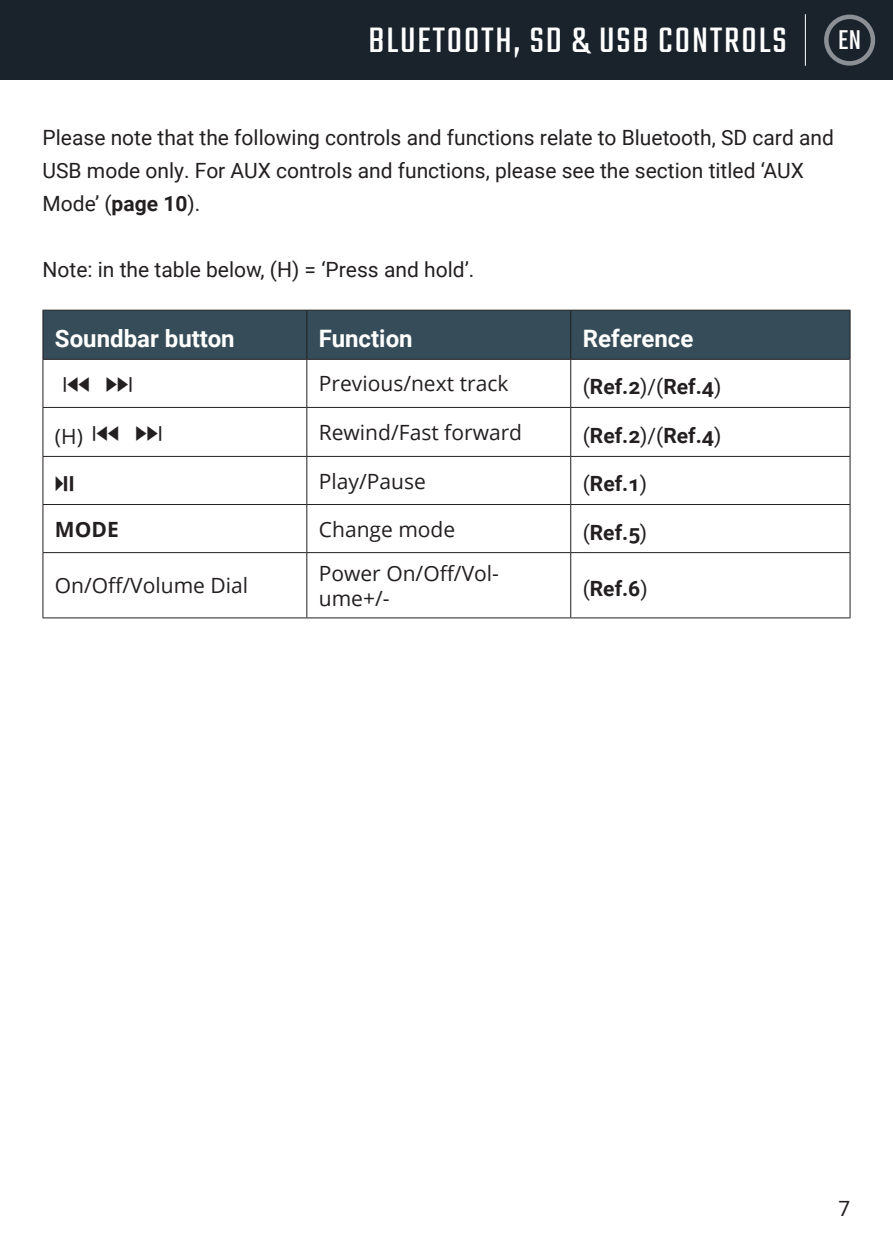
<style>
.page{position:relative;width:893px;height:1259px;background:#fff}
.page>*{position:absolute;margin:0;border:0;box-sizing:border-box;transform-origin:0 0}
.t1{font:39px "Teko";letter-spacing:.05em;color:#fff}
.t2{font:30px "Teko";color:#fff}
.t3{font:30px "Comial Unicode";color:#231f20}
.t4{font:700 24px "Roboto";color:#fff}
.t5{font:21px/33px "Roboto";color:#231f20}
.t6{font:21px/25.2px "Open Sans";color:#231f20}
.t7{font:700 21px "Roboto";color:#231f20}
.t8{font:700 21px "Open Sans";color:#231f20}
.s1{font-weight:700}
.s2{font-weight:400}
.s3{font-family:"Comial Unicode";font-size:30px}
</style>
<div class="page">
<div style="left:0;top:0;width:892px;height:80px;background:#1a232c"></div>
<hr style="left:804px;top:14px;width:1px;height:52px;background:#fff">
<div style="left:823px;top:15px;width:51px;height:51px;border:5px solid #fff;border-radius:50%"></div>
<div style="left:43px;top:311px;width:806px;height:48px;background:#364d59"></div>
<hr style="left:43px;top:359px;width:264px;height:1px;background:#231f20">
<hr style="left:307px;top:359px;width:263px;height:1px;background:#231f20">
<hr style="left:570px;top:359px;width:279px;height:1px;background:#231f20">
<hr style="left:42px;top:360px;width:1px;height:47px;background:#231f20">
<hr style="left:306px;top:360px;width:1px;height:47px;background:#231f20">
<hr style="left:570px;top:360px;width:1px;height:47px;background:#231f20">
<hr style="left:849px;top:359px;width:1px;height:48px;background:#231f20">
<hr style="left:43px;top:407px;width:264px;height:1px;background:#231f20">
<hr style="left:42px;top:408px;width:1px;height:48px;background:#231f20">
<hr style="left:307px;top:407px;width:263px;height:1px;background:#231f20">
<hr style="left:306px;top:408px;width:1px;height:48px;background:#231f20">
<hr style="left:570px;top:407px;width:280px;height:1px;background:#231f20">
<hr style="left:570px;top:408px;width:1px;height:48px;background:#231f20">
<hr style="left:849px;top:408px;width:1px;height:48px;background:#231f20">
<hr style="left:43px;top:456px;width:264px;height:1px;background:#231f20">
<hr style="left:42px;top:457px;width:1px;height:47px;background:#231f20">
<hr style="left:307px;top:456px;width:263px;height:1px;background:#231f20">
<hr style="left:306px;top:457px;width:1px;height:47px;background:#231f20">
<hr style="left:570px;top:456px;width:280px;height:1px;background:#231f20">
<hr style="left:570px;top:457px;width:1px;height:47px;background:#231f20">
<hr style="left:849px;top:457px;width:1px;height:47px;background:#231f20">
<hr style="left:43px;top:504px;width:264px;height:1px;background:#231f20">
<hr style="left:42px;top:505px;width:1px;height:47px;background:#231f20">
<hr style="left:307px;top:504px;width:263px;height:1px;background:#231f20">
<hr style="left:306px;top:505px;width:1px;height:47px;background:#231f20">
<hr style="left:570px;top:504px;width:280px;height:1px;background:#231f20">
<hr style="left:570px;top:505px;width:1px;height:47px;background:#231f20">
<hr style="left:849px;top:505px;width:1px;height:47px;background:#231f20">
<hr style="left:43px;top:552px;width:264px;height:1px;background:#231f20">
<hr style="left:42px;top:553px;width:1px;height:64px;background:#231f20">
<hr style="left:307px;top:552px;width:263px;height:1px;background:#231f20">
<hr style="left:306px;top:553px;width:1px;height:64px;background:#231f20">
<hr style="left:570px;top:552px;width:280px;height:1px;background:#231f20">
<hr style="left:570px;top:553px;width:1px;height:64px;background:#231f20">
<hr style="left:849px;top:553px;width:1px;height:64px;background:#231f20">
<hr style="left:43px;top:617px;width:264px;height:1px;background:#231f20">
<hr style="left:307px;top:617px;width:263px;height:1px;background:#231f20">
<hr style="left:570px;top:617px;width:280px;height:1px;background:#231f20">
<hr style="left:306px;top:310px;width:1px;height:49px;background:#231f20">
<hr style="left:849px;top:310px;width:1px;height:49px;background:#231f20">
<hr style="left:43px;top:310px;width:264px;height:1px;background:#231f20">
<hr style="left:42px;top:310px;width:1px;height:49px;background:#231f20">
<hr style="left:307px;top:310px;width:263px;height:1px;background:#231f20">
<hr style="left:570px;top:310px;width:280px;height:1px;background:#231f20">
<hr style="left:570px;top:310px;width:1px;height:49px;background:#231f20">
<h1 class="t1" style="left:368px;top:25px;width:419px">BLUETOOTH, SD &amp; USB CONTROLS</h1>
<h2 class="t2" style="left:837px;top:21px;width:25px">EN</h2>
<p class="t5" style="left:43px;top:123px;width:792px">Please note that the following controls and functions relate to Bluetooth, SD card and<br>USB mode only. For AUX controls and functions, please see the section titled ‘AUX<br>Mode’ (<span class="s1">page 10</span>).</p>
<p class="t5" style="left:43px;top:255px;width:433px">Note: in the table below, (H) = ‘Press and hold’.</p>
<p class="t4" style="left:55px;top:329px;width:181px">Soundbar button</p>
<p class="t4" style="left:319px;top:329px;width:95px">Function</p>
<p class="t4" style="left:582px;top:329px;width:112px">Reference</p>
<h2 class="t3" style="left:62px;top:360px;width:72px">⏮ ⏭</h2>
<p class="t6" style="left:319px;top:373px;width:191px">Previous/next track</p>
<p class="t7" style="left:582px;top:372px;width:140px"><span class="s2">(</span>Ref.2<span class="s2">)/(</span>Ref.4<span class="s2">)</span></p>
<p class="t6" style="left:55px;top:426px;width:109px">(H) <span class="s3">⏮ ⏭</span></p>
<p class="t6" style="left:319px;top:422px;width:205px">Rewind/Fast forward</p>
<p class="t7" style="left:582px;top:421px;width:140px"><span class="s2">(</span>Ref.2<span class="s2">)/(</span>Ref.4<span class="s2">)</span></p>
<p class="t6" style="left:319px;top:470px;width:108px">Play/Pause</p>
<p class="t7" style="left:582px;top:469px;width:66px"><span class="s2">(</span>Ref.1<span class="s2">)</span></p>
<p class="t8" style="left:55px;top:517px;width:65px">MODE</p>
<p class="t6" style="left:318px;top:518px;width:138px">Change mode</p>
<p class="t7" style="left:582px;top:517px;width:66px"><span class="s2">(</span>Ref.5<span class="s2">)</span></p>
<p class="t6" style="left:55px;top:572px;width:195px">On/Off/Volume Dial</p>
<p class="t6" style="left:318px;top:560px;width:181px">Power On/Off/Vol&shy;ume+/-</p>
<p class="t7" style="left:582px;top:580px;width:66px"><span class="s2">(</span>Ref.6<span class="s2">)</span></p>
<p class="t5" style="left:838px;top:1194px;width:13px">7</p>
</div>
